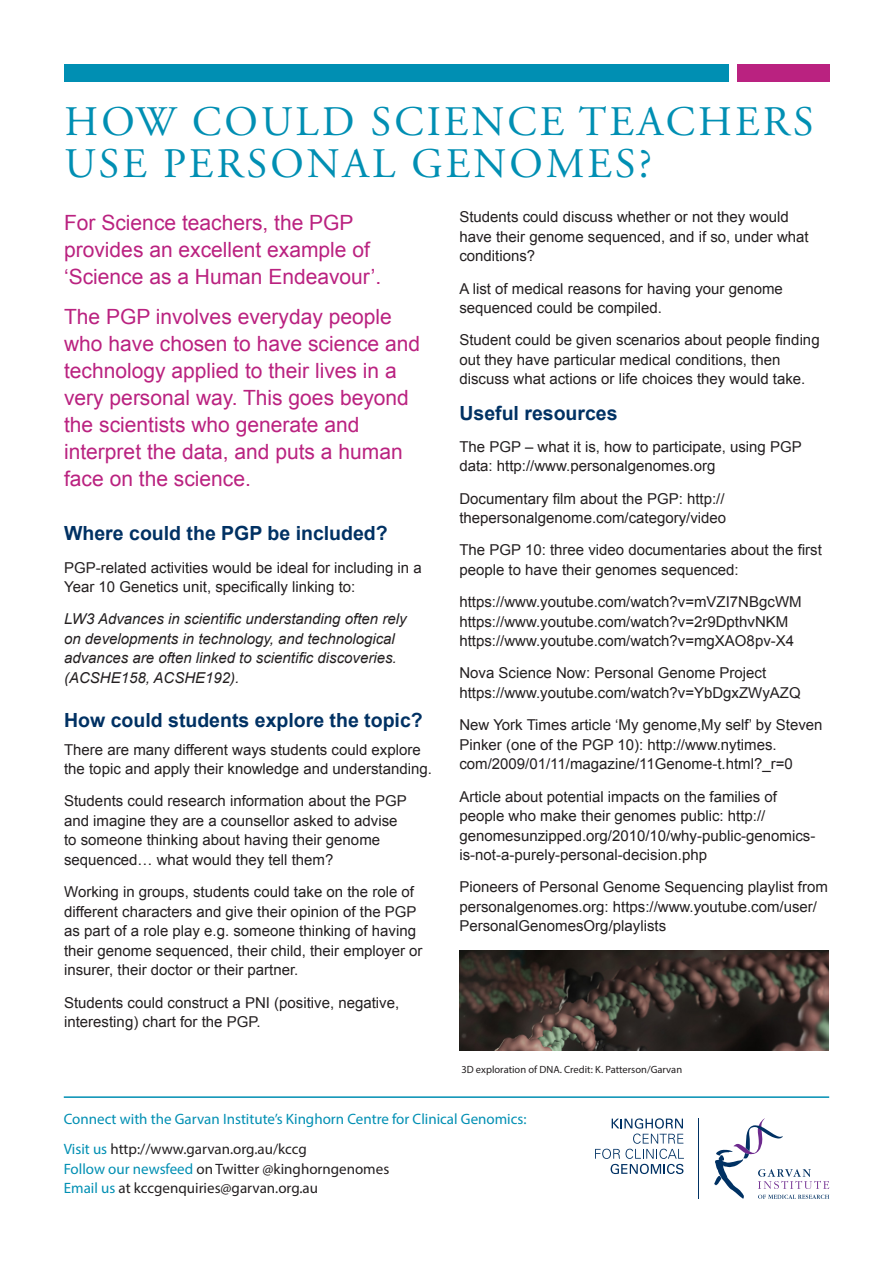
<style>
.page{position:relative;width:893px;height:1263px;background:#fff}
.page>*{position:absolute;margin:0;border:0;box-sizing:border-box;transform-origin:0 0}
.Heading{font:42px/42px "Adobe Garamond Pro";letter-spacing:.075em;color:#008fb3}
.Body{font:21px/27px "Arial";color:#ba2280}
.Body-2{font:700 19.5px "Arial";color:#003163}
.Subheading{font:700 19.5px "Arial";color:#003163}
.Body-3{font:15px/19.5px "Arial";color:#231f20}
.Body-4{font:italic 15px/19.5px "Arial";color:#231f20}
.t1{font:15px/19.5px "Myriad Pro";color:#231f20}
.t2{font:15px "Myriad Pro";color:#008fb3}
.t3{font:10.5px "Myriad Pro";color:#231f20}
.s1{color:#008fb3}
</style>
<div class="page">
<svg style="left:595px;top:1118px;width:89px;height:56px"></svg>
<hr style="left:698px;top:1118px;width:1px;height:81px;background:#003163">
<svg style="left:714px;top:1118px;width:115px;height:81px"></svg>
<hr style="left:64px;top:1096px;width:765px;height:2px;background:#008fb3">
<img style="left:459px;top:951px;width:369px;height:99px">
<div style="left:64px;top:64px;width:665px;height:17px;background:#008fb3"></div>
<div style="left:737px;top:64px;width:92px;height:17px;background:#ba2280"></div>
<p class="Heading" style="left:64px;top:103px;width:751px">HOW COULD SCIENCE TEACHERS<br>USE PERSONAL GENOMES?</p>
<p class="Body" style="left:64px;top:209px;width:319px">For Science teachers, the PGP provides an excellent example of ‘Science as a Human Endeavour’.</p>
<p class="Body" style="left:64px;top:303px;width:358px">The PGP involves everyday people who have chosen to have science and technology applied to their lives in a very personal way. This goes beyond the scientists who generate and interpret the data, and puts a human face on the science.</p>
<p class="Body-3" style="left:459px;top:207px;width:351px">Students could discuss whether or not they would have their genome sequenced, and if so, under what conditions?</p>
<p class="Body-3" style="left:459px;top:279px;width:325px">A list of medical reasons for having your genome sequenced could be compiled.</p>
<p class="Body-3" style="left:459px;top:330px;width:362px">Student could be given scenarios about people finding out they have particular medical conditions, then discuss what actions or life choices they would take.</p>
<p class="Body-2" style="left:459px;top:400px;width:160px">Useful resources</p>
<p class="Body-3" style="left:459px;top:437px;width:344px">The PGP – what it is, how to participate, using PGP data: http://www.personalgenomes.org</p>
<p class="Body-3" style="left:459px;top:489px;width:268px">Documentary film about the PGP: http:// thepersonalgenome.com/category/video</p>
<p class="Body-3" style="left:459px;top:541px;width:364px">The PGP 10: three video documentaries about the first people to have their genomes sequenced:</p>
<p class="Body-3" style="left:459px;top:592px;width:344px">https://www.youtube.com/watch?v=mVZI7NBgcWM https://www.youtube.com/watch?v=2r9DpthvNKM https://www.youtube.com/watch?v=mgXAO8pv-X4</p>
<p class="Body-3" style="left:459px;top:664px;width:343px">Nova Science Now: Personal Genome Project https://www.youtube.com/watch?v=YbDgxZWyAZQ</p>
<p class="Body-3" style="left:459px;top:715px;width:365px">New York Times article ‘My genome,My self’ by Steven<br>Pinker (one of the PGP 10): http://www.nytimes. com/2009/01/11/magazine/11Genome-t.html?_r=0</p>
<p class="Body-3" style="left:459px;top:787px;width:357px">Article about potential impacts on the families of people who make their genomes public: http:// genomesunzipped.org/2010/10/why-public-genomics&shy;is-not-a-purely-personal-decision.php</p>
<p class="Body-3" style="left:459px;top:877px;width:370px">Pioneers of Personal Genome Sequencing playlist from personalgenomes.org: https://www.youtube.com/user/<br>PersonalGenomesOrg/playlists</p>
<p class="Body-2" style="left:64px;top:521px;width:325px">Where could the PGP be included?</p>
<p class="Body-3" style="left:64px;top:558px;width:359px">PGP-related activities would be ideal for including in a<br>Year 10 Genetics unit, specifically linking to:</p>
<p class="Body-4" style="left:64px;top:610px;width:344px">LW3 Advances in scientific understanding often rely on developments in technology, and technological advances are often linked to scientific discoveries. (ACSHE158, ACSHE192).</p>
<p class="Subheading" style="left:64px;top:707px;width:360px">How could students explore the topic?</p>
<p class="Body-3" style="left:64px;top:740px;width:369px">There are many different ways students could explore the topic and apply their knowledge and understanding.</p>
<p class="Body-3" style="left:64px;top:792px;width:344px">Students could research information about the PGP and imagine they are a counsellor asked to advise to someone thinking about having their genome sequenced… what would they tell them?</p>
<p class="Body-3" style="left:64px;top:882px;width:360px">Working in groups, students could take on the role of different characters and give their opinion of the PGP as part of a role play e.g. someone thinking of having their genome sequenced, their child, their employer or insurer, their doctor or their partner.</p>
<p class="Body-3" style="left:64px;top:993px;width:337px">Students could construct a PNI (positive, negative, interesting) chart for the PGP.</p>
<p class="t3" style="left:461px;top:1063px;width:222px">3D exploration of DNA. Credit: K. Patterson/Garvan</p>
<p class="t2" style="left:64px;top:1110px;width:464px">Connect with the Garvan Institute’s Kinghorn Centre for Clinical Genomics:</p>
<p class="t1" style="left:64px;top:1139px;width:327px"><span class="s1">Visit us</span> http://www.garvan.org.au/kccg<br><span class="s1">Follow our newsfeed</span> on Twitter @kinghorngenomes<br><span class="s1">Email us</span> at kccgenquiries@garvan.org.au</p>
</div>
